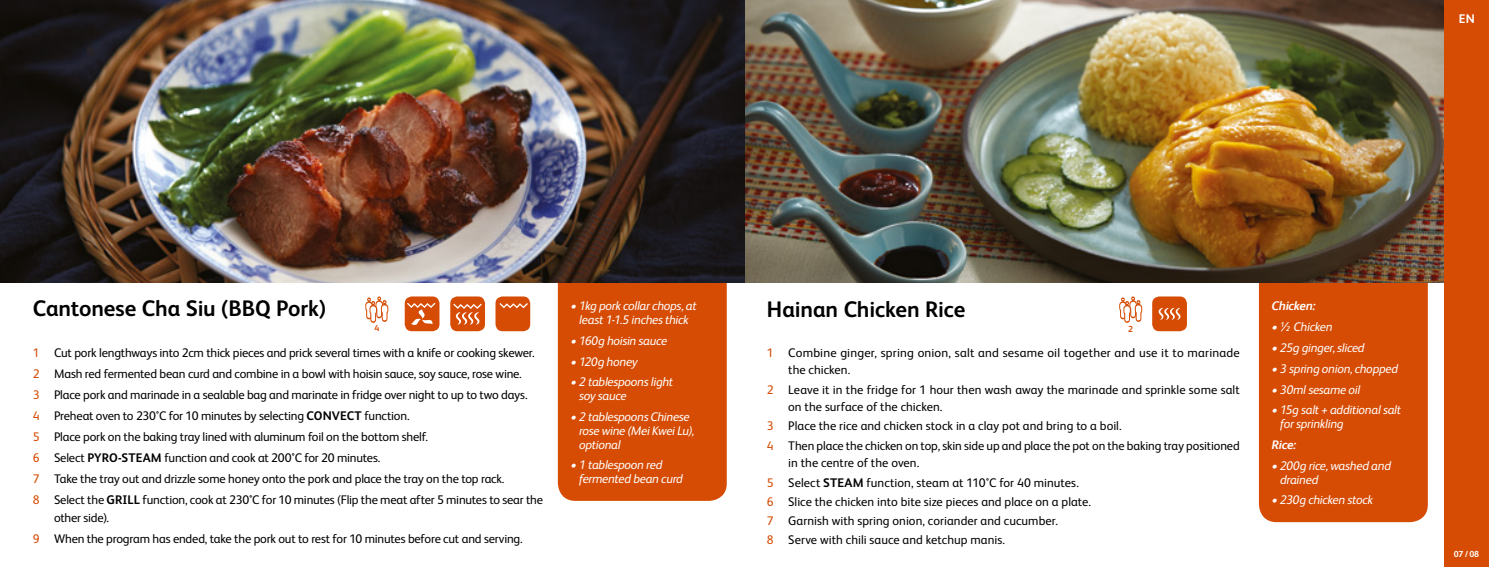
<style>
.page{position:relative;width:1489px;height:567px;background:#fff}
.page>*{position:absolute;margin:0;border:0;box-sizing:border-box;transform-origin:0 0}
.t1{font:22.5px "FS Albert Bold JPM";letter-spacing:-.005em;color:#000}
.t2{font:12.5px/21px "FS Albert";letter-spacing:-.01em;color:#000}
.t3{font:12.5px/13.8px "FS Albert Italic JPM";letter-spacing:-.025em;color:#fff}
.t4{font:12.5px/17.5px "FS Albert";letter-spacing:.015em;color:#000}
.t5{font:italic 700 12.5px "FS Albert";letter-spacing:-.025em;color:#fff}
.t6{font:12.5px "FS Albert Bold JPM";color:#fff}
.t7{font:8.75px "FS Albert Bold JPM";color:#fff}
.t8{font:8.75px "FS Albert Bold JPM";color:#d64c04}
.s1{color:#d64c04}
.s2{font-family:"FS Albert Bold JPM"}
</style>
<div class="page">
<div style="left:1258px;top:258px;width:169px;height:264px;background:#d64c04;border-radius:18px"></div>
<img style="left:0;top:0;width:1444px;height:283px">
<svg style="left:558px;top:227px;width:168px;height:274px;background:#b24209"></svg>
<div style="left:1444px;top:0;width:44px;height:567px;background:#d64c04"></div>
<svg style="left:1119px;top:296px;width:23px;height:27px"></svg>
<svg style="left:365px;top:296px;width:23px;height:27px"></svg>
<div style="left:405px;top:296px;width:34px;height:35px;background:#d64c04;border-radius:7px"></div>
<svg style="left:407px;top:303px;width:28px;height:22px"></svg>
<div style="left:450px;top:296px;width:35px;height:35px;background:#d64c04;border-radius:7px"></div>
<svg style="left:453px;top:304px;width:28px;height:21px"></svg>
<div style="left:495px;top:296px;width:35px;height:35px;background:#d64c04;border-radius:7px"></div>
<svg style="left:499px;top:303px;width:29px;height:5px"></svg>
<div style="left:1152px;top:296px;width:34px;height:35px;background:#d64c04;border-radius:7px"></div>
<svg style="left:1158px;top:308px;width:22px;height:12px"></svg>
<p class="t6" style="left:1458px;top:10px;width:18px">EN</p>
<h1 class="t1" style="left:33px;top:293px;width:295px">Cantonese Cha Siu (BBQ Pork)</h1>
<p class="t2" style="left:33px;top:342px;width:512px"><span class="s1">1</span> Cut pork lengthways into 2cm thick pieces and prick several times with a knife or cooking skewer.<br><span class="s1">2</span> Mash red fermented bean curd and combine in a bowl with hoisin sauce, soy sauce, rose wine.<br><span class="s1">3</span> Place pork and marinade in a sealable bag and marinate in fridge over night to up to two days.<br><span class="s1">4</span> Preheat oven to 230°C for 10 minutes by selecting <span class="s2">CONVECT</span> function.<br><span class="s1">5</span> Place pork on the baking tray lined with aluminum foil on the bottom shelf.<br><span class="s1">6</span> Select <span class="s2">PYRO-STEAM</span> function and cook at 200°C for 20 minutes.<br><span class="s1">7</span> Take the tray out and drizzle some honey onto the pork and place the tray on the top rack.<br><span class="s1">8</span> Select the <span class="s2">GRILL</span> function, cook at 230°C for 10 minutes (Flip the meat after 5 minutes to sear the</p>
<p class="t2" style="left:33px;top:507px;width:491px;text-indent:21px">other side).<br><span class="s1">9</span> When the program has ended, take the pork out to rest for 10 minutes before cut and serving.</p>
<h1 class="t1" style="left:767px;top:294px;width:200px">Hainan Chicken Rice</h1>
<p class="t4" style="left:788px;top:344px;width:453px;text-indent:-21px"><span class="s1">1</span> Combine ginger, spring onion, salt and sesame oil together and use it to marinade the chicken.</p>
<p class="t2" style="left:788px;top:381px;width:453px;line-height:17.5px;text-indent:-21px"><span class="s1">2</span> Leave it in the fridge for 1 hour then wash away the marinade and sprinkle some salt on the surface of the chicken.</p>
<p class="t2" style="left:767px;top:416px;width:474px;line-height:19.2px"><span class="s1">3</span> Place the rice and chicken stock in a clay pot and bring to a boil.<br><span class="s1">4</span> Then place the chicken on top, skin side up and place the pot on the baking tray positioned</p>
<p class="t2" style="left:767px;top:453px;width:325px;line-height:19.2px;text-indent:21px">in the centre of the oven.<br><span class="s1">5</span> Select <span class="s2">STEAM</span> function, steam at 110°C for 40 minutes.<br><span class="s1">6</span> Slice the chicken into bite size pieces and place on a plate.<br><span class="s1">7</span> Garnish with spring onion, coriander and cucumber.<br><span class="s1">8</span> Serve with chili sauce and ketchup manis.</p>
<p class="t3" style="left:571px;top:298px;width:127px;text-align:center">• 1kg pork collar chops, at least 1-1.5 inches thick</p>
<p class="t3" style="left:571px;top:333px;width:98px">• 160g hoisin sauce</p>
<p class="t3" style="left:571px;top:354px;width:68px">• 120g honey</p>
<p class="t3" style="left:579px;top:375px;width:96px;text-indent:-8px">• 2 tablespoons light soy sauce</p>
<p class="t3" style="left:579px;top:409px;width:116px;text-indent:-8px">• 2 tablespoons Chinese rose wine (Mei Kwei Lu), optional</p>
<p class="t3" style="left:579px;top:457px;width:105px;text-indent:-8px">• 1 tablespoon red fermented bean curd</p>
<p class="t8" style="left:374px;top:322px;width:6px">4</p>
<p class="t8" style="left:1128px;top:323px;width:6px">2</p>
<p class="t5" style="left:1271px;top:299px;width:45px">Chicken:</p>
<p class="t3" style="left:1271px;top:319px;width:62px">• ½ Chicken</p>
<p class="t3" style="left:1271px;top:340px;width:94px">• 25g ginger, sliced</p>
<p class="t3" style="left:1271px;top:361px;width:128px">• 3 spring onion, chopped</p>
<p class="t3" style="left:1271px;top:382px;width:90px">• 30ml sesame oil</p>
<p class="t3" style="left:1280px;top:403px;width:122px;text-indent:-8px">• 15g salt + additional salt for sprinkling</p>
<p class="t5" style="left:1271px;top:437px;width:26px">Rice:</p>
<p class="t3" style="left:1280px;top:458px;width:112px;text-indent:-8px">• 200g rice, washed and drained</p>
<p class="t3" style="left:1271px;top:493px;width:103px">• 230g chicken stock</p>
<p class="t7" style="left:1453px;top:548px;width:27px">07 / 08</p>
</div>
